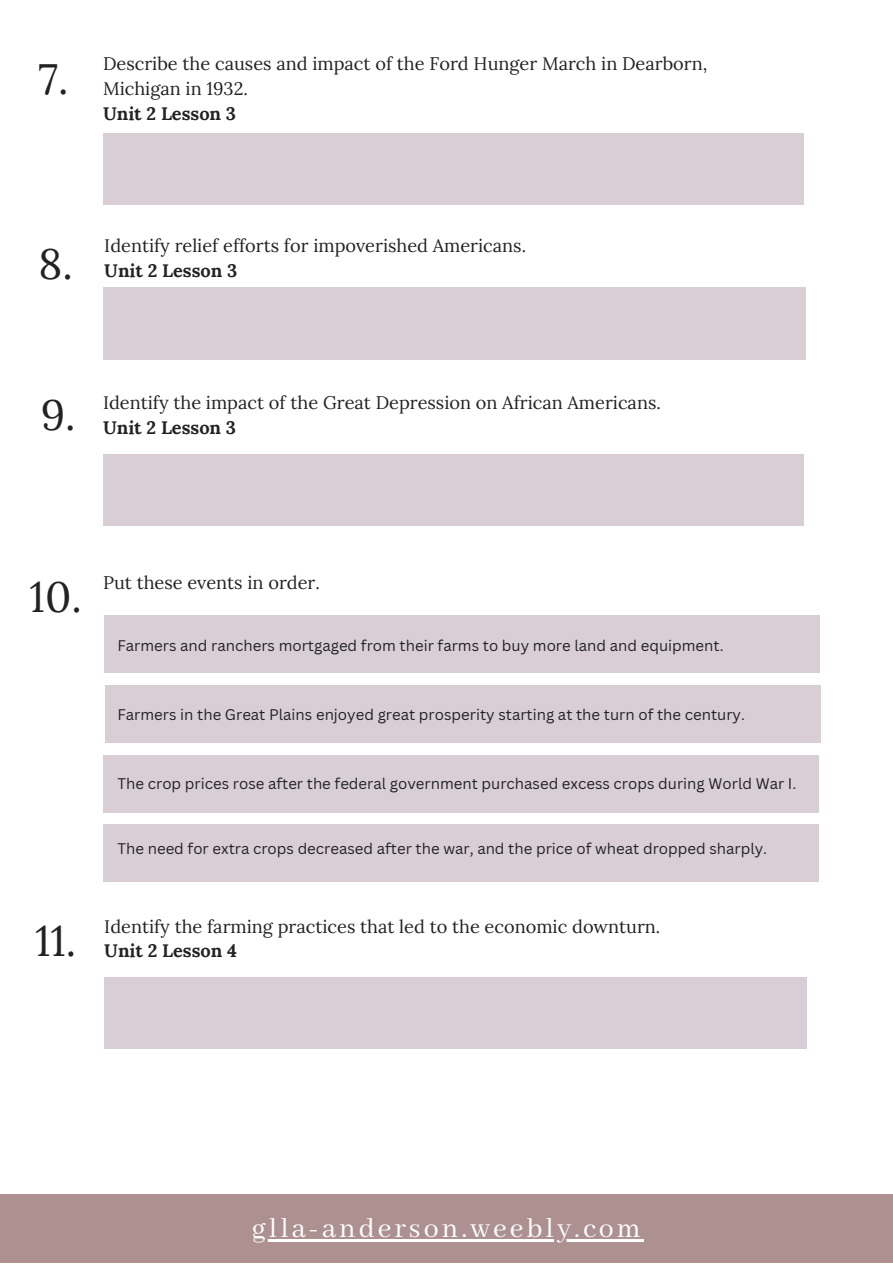
<style>
.page{position:relative;width:893px;height:1264px;background:#fff}
.page>*{position:absolute;margin:0;border:0;box-sizing:border-box;transform-origin:0 0}
.t1{font:42.45px "Lora";color:#222}
.t2{font:30px "Abhaya Libre";letter-spacing:.1em;color:#fff}
.t3{font:18.15px "Lora";color:#222}
.t4{font:700 18.15px "Lora";color:#222}
.t5{font:15px "Canva Sans";color:#222}
</style>
<div class="page">
<div style="left:0;top:1193px;width:892px;height:69px;background:#ad9191"></div>
<div style="left:103px;top:132px;width:700px;height:72px;background:#d9ced6"></div>
<div style="left:103px;top:453px;width:700px;height:72px;background:#d9ced6"></div>
<div style="left:103px;top:287px;width:702px;height:72px;background:#d9ced6"></div>
<div style="left:104px;top:977px;width:703px;height:71px;background:#d9ced6"></div>
<div style="left:104px;top:615px;width:715px;height:58px;background:#d9ced6"></div>
<div style="left:105px;top:685px;width:715px;height:57px;background:#d9ced6"></div>
<div style="left:103px;top:755px;width:715px;height:57px;background:#d9ced6"></div>
<div style="left:103px;top:824px;width:715px;height:57px;background:#d9ced6"></div>
<hr style="left:252px;top:1238px;width:391px;height:3px;background:#fff">
<p class="t1" style="left:39px;top:51px;width:31px">7.</p>
<p class="t3" style="left:103px;top:52px;width:605px">Describe the causes and impact of the Ford Hunger March in Dearborn,</p>
<p class="t3" style="left:103px;top:77px;width:146px">Michigan in 1932.</p>
<p class="t4" style="left:103px;top:101px;width:135px">Unit 2 Lesson 3</p>
<p class="t1" style="left:39px;top:236px;width:36px">8.</p>
<p class="t3" style="left:104px;top:233px;width:423px">Identify relief efforts for impoverished Americans.</p>
<p class="t4" style="left:104px;top:258px;width:135px">Unit 2 Lesson 3</p>
<p class="t1" style="left:41px;top:387px;width:36px">9.</p>
<p class="t3" style="left:103px;top:391px;width:559px">Identify the impact of the Great Depression on African Americans.</p>
<p class="t4" style="left:103px;top:415px;width:135px">Unit 2 Lesson 3</p>
<p class="t1" style="left:30px;top:569px;width:54px">10.</p>
<p class="t1" style="left:35px;top:913px;width:43px">11.</p>
<p class="t3" style="left:103px;top:570px;width:218px">Put these events in order.</p>
<p class="t5" style="left:117px;top:635px;width:607px">Farmers and ranchers mortgaged from their farms to buy more land and equipment.</p>
<p class="t5" style="left:117px;top:704px;width:629px">Farmers in the Great Plains enjoyed great prosperity starting at the turn of the century.</p>
<p class="t5" style="left:117px;top:773px;width:680px">The crop prices rose after the federal government purchased excess crops during World War I.</p>
<p class="t5" style="left:117px;top:837px;width:651px">The need for extra crops decreased after the war, and the price of wheat dropped sharply.</p>
<p class="t3" style="left:104px;top:914px;width:557px">Identify the farming practices that led to the economic downturn.</p>
<p class="t4" style="left:104px;top:939px;width:134px">Unit 2 Lesson 4</p>
<p class="t2" style="left:252px;top:1211px;width:390px">glla-anderson.weebly.com</p>
</div>
